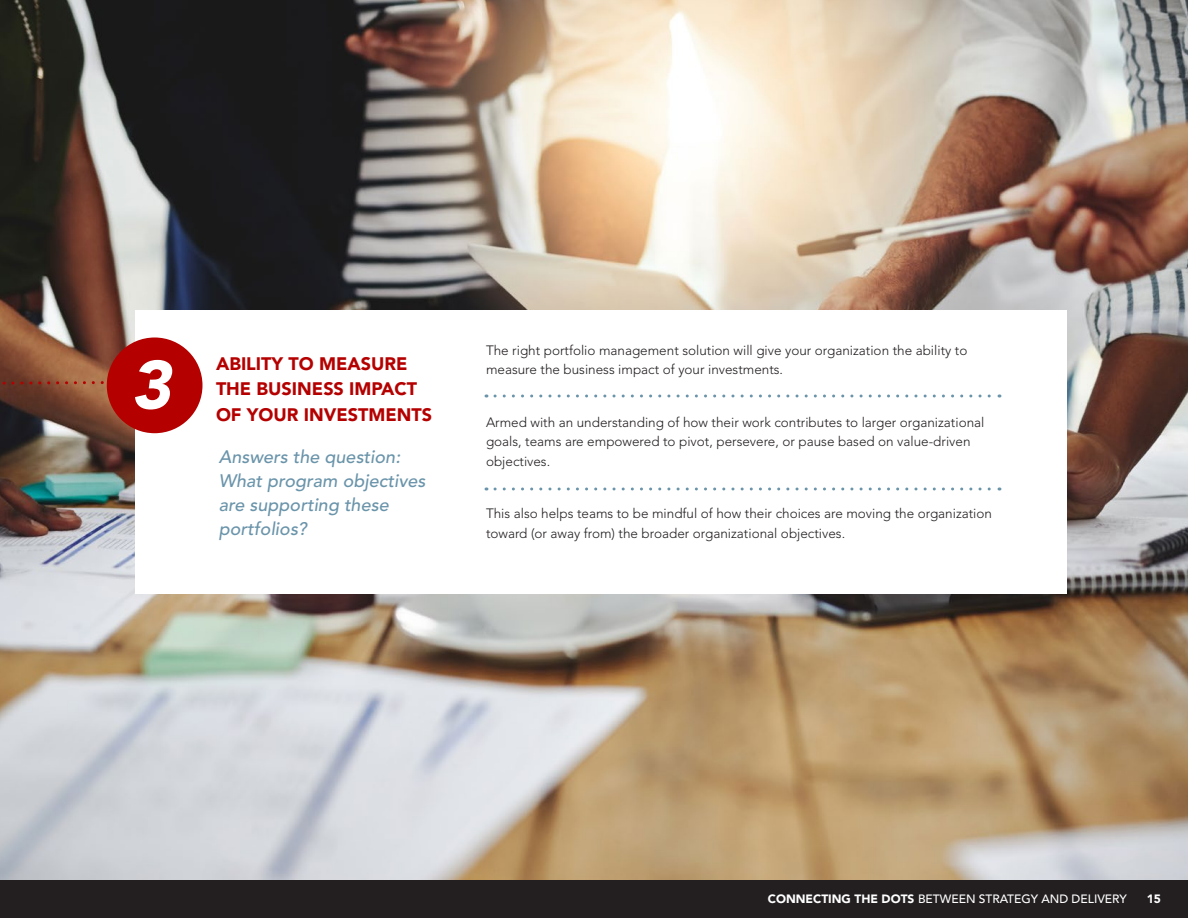
<style>
.page{position:relative;width:1188px;height:918px;background:#fff}
.page>*{position:absolute;margin:0;border:0;box-sizing:border-box;transform-origin:0 0}
.Green_Bold_Call_Out{font:italic 900 67.8px "Avenir LT Std";color:#fff}
.Basic_Content{font:italic 500 18px/24px "Avenir LT Std";color:#6a94aa}
.Page_Headline{font:900 18px/25.5px "Avenir LT Std";color:#b50000}
.body_copy_9_13{font:300 13.5px/19.5px "Avenir LT Std";color:#231f20}
.Basic_Content-2{font:500 12px "Avenir LT Std";color:#fff}
.Basic_Content-3{font:900 12px "Avenir LT Std";color:#fff}
.s1{font-weight:900}
</style>
<div class="page">
<img style="left:0;top:0;width:1188px;height:880px">
<div style="left:135px;top:310px;width:931px;height:284px;background:#fff"></div>
<div style="left:107px;top:337px;width:96px;height:96px;background:#b50000;border-radius:50%"></div>
<svg style="left:0;top:380px;width:107px;height:6px"></svg>
<svg style="left:495px;top:394px;width:505px;height:4px"></svg>
<svg style="left:495px;top:488px;width:505px;height:2px"></svg>
<div style="left:0;top:880px;width:1188px;height:38px;background:#231f20"></div>
<p class="Green_Bold_Call_Out" style="left:131px;top:344px;width:42px">3</p>
<p class="Page_Headline" style="left:216px;top:350px;width:218px">ABILITY TO MEASURE<br>THE BUSINESS IMPACT<br>OF YOUR INVESTMENTS</p>
<p class="Basic_Content" style="left:219px;top:446px;width:208px">Answers the question:<br>What program objectives are supporting these portfolios?</p>
<p class="body_copy_9_13" style="left:486px;top:340px;width:483px">The right portfolio management solution will give your organization the ability to measure the business impact of your investments.</p>
<p class="body_copy_9_13" style="left:486px;top:412px;width:500px">Armed with an understanding of how their work contributes to larger organizational goals, teams are empowered to pivot, persevere, or pause based on value-driven objectives.</p>
<p class="body_copy_9_13" style="left:486px;top:504px;width:508px">This also helps teams to be mindful of how their choices are moving the organization toward (or away from) the broader organizational objectives.</p>
<p class="Basic_Content-2" style="left:768px;top:892px;width:360px"><span class="s1">CONNECTING THE DOTS</span> BETWEEN STRATEGY AND DELIVERY</p>
<p class="Basic_Content-3" style="left:1147px;top:892px;width:16px">15</p>
</div>
